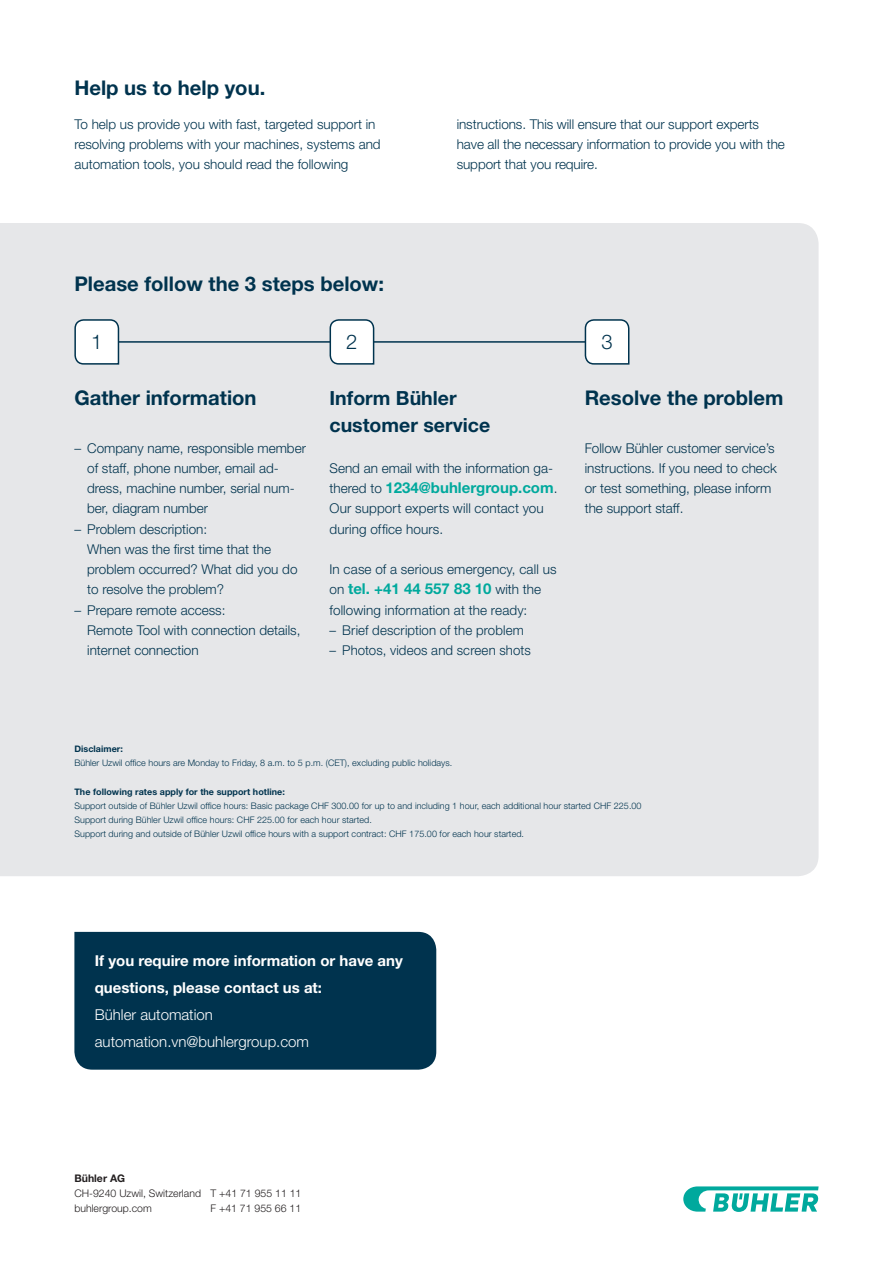
<style>
.page{position:relative;width:893px;height:1263px;background:#fff}
.page>*{position:absolute;margin:0;border:0;box-sizing:border-box;transform-origin:0 0}
.t1{font:700 20.25px "Helvetica Neue LT Std";color:#00334e}
.t2{font:300 20.25px "Helvetica Neue LT Std";color:#00334e}
.t3{font:700 19.5px/27px "Helvetica Neue LT Std";color:#00334e}
.t4{font:700 15px/27px "Helvetica Neue LT Std";color:#fff}
.t5{font:700 15px "Helvetica Neue LT Std";color:#00a99d}
.t6{font:300 15px/27px "Helvetica Neue LT Std";color:#fff}
.t7{font:300 13.5px/20.2px "Helvetica Neue LT Std";color:#00334e}
.t8{font:300 10.5px/15px "Helvetica Neue LT Std";color:#231f20}
.t9{font:700 10.5px "Helvetica Neue LT Std";color:#231f20}
.t10{font:300 9px/14.2px "Helvetica Neue LT Std";letter-spacing:.005em;color:#00334e}
.t11{font:700 9px "Helvetica Neue LT Std";letter-spacing:.005em;color:#00334e}
.s1{font-weight:300;font-size:13.5px;color:#00334e}
</style>
<div class="page">
<svg style="left:683px;top:1186px;width:136px;height:26px"></svg>
<div style="left:74px;top:932px;width:362px;height:138px;background:#00334e"></div>
<div style="left:0;top:223px;width:819px;height:653px;background:#e6e7e9"></div>
<hr style="left:95px;top:341px;width:526px;height:2px;background:#00334e">
<svg style="left:74px;top:318px;width:46px;height:47px"></svg>
<svg style="left:329px;top:318px;width:46px;height:47px"></svg>
<svg style="left:584px;top:318px;width:46px;height:47px"></svg>
<h1 class="t1" style="left:74px;top:75px;width:192px">Help us to help you.</h1>
<p class="t7" style="left:74px;top:113px;width:308px">To help us provide you with fast, targeted support in resolving problems with your machines, systems and automation tools, you should read the following</p>
<h1 class="t1" style="left:74px;top:271px;width:311px">Please follow the 3 steps below:</h1>
<p class="t7" style="left:457px;top:113px;width:330px">instructions. This will ensure that our support experts have all the necessary information to provide you with the support that you require.</p>
<h1 class="t2" style="left:91px;top:330px;width:13px">1</h1>
<h1 class="t2" style="left:346px;top:330px;width:13px">2</h1>
<h1 class="t2" style="left:601px;top:330px;width:13px">3</h1>
<h1 class="t1" style="left:74px;top:386px;width:184px">Gather information</h1>
<h2 class="t3" style="left:330px;top:384px;width:162px">Inform Bühler customer service</h2>
<h1 class="t1" style="left:585px;top:386px;width:200px">Resolve the problem</h1>
<p class="t7" style="left:87px;top:437px;width:220px;text-indent:-13px">– Company name, responsible member of staff, phone number, email ad&shy;dress, machine number, serial num&shy;ber, diagram number</p>
<p class="t7" style="left:87px;top:518px;width:212px;text-indent:-13px">– Problem description:<br>When was the first time that the problem occurred? What did you do to resolve the problem?</p>
<p class="t7" style="left:87px;top:599px;width:215px;text-indent:-13px">– Prepare remote access:<br>Remote Tool with connection details, internet connection</p>
<p class="t7" style="left:330px;top:458px;width:225px">Send an email with the information ga-</p>
<p class="t5" style="left:330px;top:478px;width:229px"><span class="s1">thered to</span> 1234@buhlergroup.com<span class="s1">.</span></p>
<p class="t7" style="left:330px;top:498px;width:216px">Our support experts will contact you during office hours.</p>
<p class="t7" style="left:330px;top:559px;width:228px">In case of a serious emergency, call us</p>
<p class="t5" style="left:330px;top:580px;width:213px"><span class="s1">on</span> tel. +41 44 557 83 10 <span class="s1">with the</span></p>
<p class="t7" style="left:330px;top:599px;width:199px">following information at the ready:</p>
<p class="t7" style="left:330px;top:620px;width:196px">– Brief description of the problem</p>
<p class="t7" style="left:330px;top:640px;width:203px">– Photos, videos and screen shots</p>
<p class="t7" style="left:585px;top:437px;width:194px">Follow Bühler customer service’s instructions. If you need to check or test something, please inform the support staff.</p>
<p class="t11" style="left:74px;top:743px;width:50px">Disclaimer:</p>
<p class="t10" style="left:74px;top:755px;width:379px">Bühler Uzwil office hours are Monday to Friday, 8 a.m. to 5 p.m. (CET), excluding public holidays.</p>
<p class="t11" style="left:74px;top:786px;width:212px">The following rates apply for the support hotline:</p>
<p class="t10" style="left:74px;top:798px;width:569px">Support outside of Bühler Uzwil office hours: Basic package CHF 300.00 for up to and including 1 hour, each additional hour started CHF 225.00<br>Support during Bühler Uzwil office hours: CHF 225.00 for each hour started.<br>Support during and outside of Bühler Uzwil office hours with a support contract: CHF 175.00 for each hour started.</p>
<p class="t4" style="left:95px;top:946px;width:310px">If you require more information or have any questions, please contact us at:</p>
<p class="t6" style="left:95px;top:1000px;width:216px">Bühler automation automation.vn@buhlergroup.com</p>
<p class="t9" style="left:74px;top:1172px;width:52px">Bühler AG</p>
<p class="t8" style="left:74px;top:1185px;width:229px">CH-9240 Uzwil, Switzerland T +41 71 955 11 11 buhlergroup.com</p>
<p class="t8" style="left:210px;top:1200px;width:92px">F +41 71 955 66 11</p>
</div>
